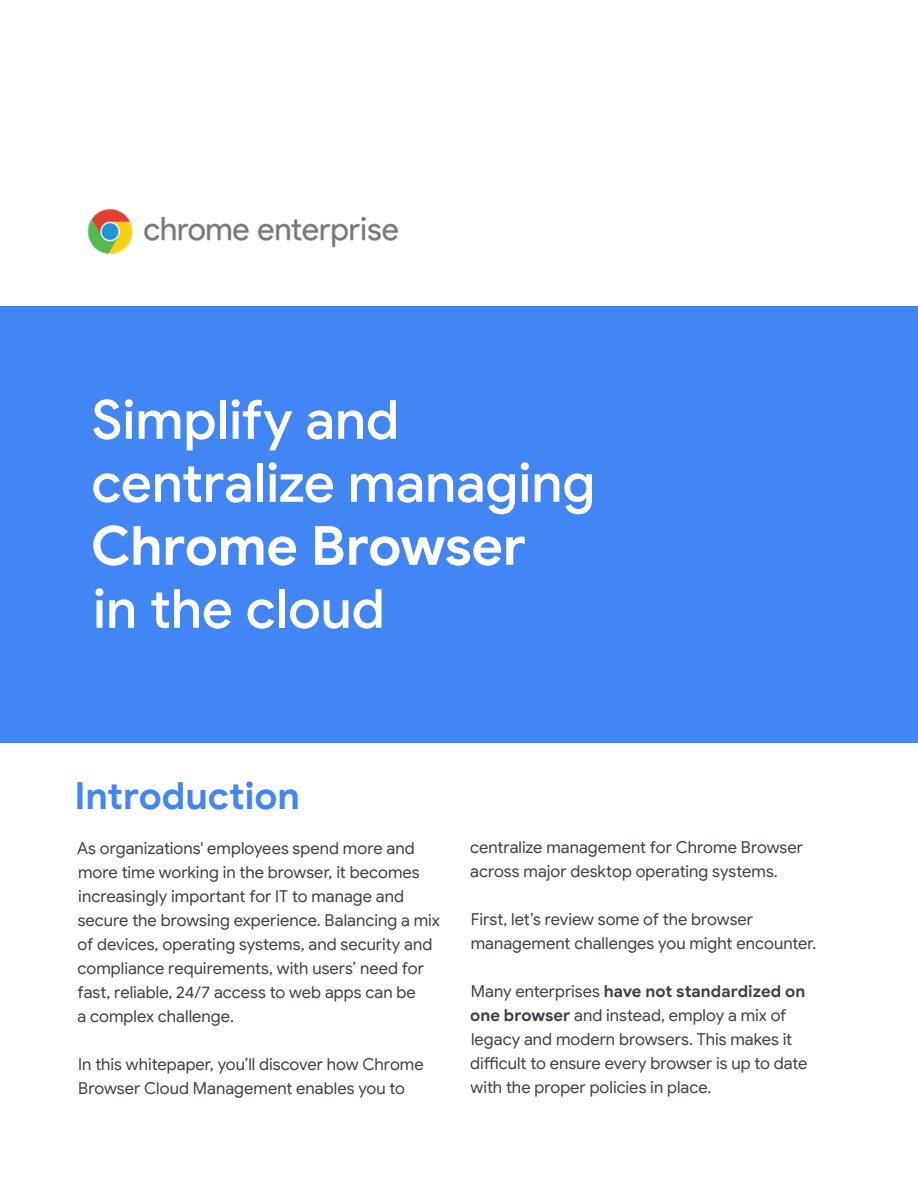
<style>
.page{position:relative;width:918px;height:1188px;background:#fff}
.page>*{position:absolute;margin:0;border:0;box-sizing:border-box;transform-origin:0 0}
.H1_Head_44_48_5{font:500 54px/63px "Google Sans";letter-spacing:-.005em;color:#fff}
.H4_Head_20_26{font:700 37.5px "Google Sans";letter-spacing:-.005em;color:#4285f5}
.t1{font:16.5px/24px "Google Sans";letter-spacing:.005em;color:#3c4043}
.s1{font-weight:700}
</style>
<div class="page">
<div style="left:1px;top:306px;width:917px;height:436px;background:#4285f4"></div>
<img style="left:87px;top:209px;width:312px;height:45px">
<p class="H1_Head_44_48_5" style="left:91px;top:388px;width:506px">Simplify and centralize managing<br><span class="s1">Chrome Browser<br></span>in the cloud</p>
<p class="H4_Head_20_26" style="left:74px;top:772px;width:227px">Introduction</p>
<p class="t1" style="left:77px;top:836px;width:344px">As organizations' employees spend more and more time working in the browser, it becomes</p>
<p class="t1" style="left:78px;top:884px;width:364px">increasingly important for IT to manage and secure the browsing experience. Balancing a mix of devices, operating systems, and security and compliance requirements, with users’ need for fast, reliable, 24/7 access to web apps can be</p>
<p class="t1" style="left:78px;top:1004px;width:158px">a complex challenge.</p>
<p class="t1" style="left:78px;top:1052px;width:347px">In this whitepaper, you’ll discover how Chrome<br>Browser Cloud Management enables you to</p>
<p class="t1" style="left:470px;top:835px;width:334px">centralize management for Chrome Browser across major desktop operating systems.</p>
<p class="t1" style="left:471px;top:907px;width:347px">First, let’s review some of the browser management challenges you might encounter.</p>
<p class="t1" style="left:470px;top:979px;width:339px">Many enterprises <span class="s1">have not standardized on one browser</span> and instead, employ a mix of legacy and modern browsers. This makes it difficult to ensure every browser is up to date with the proper policies in place.</p>
</div>
